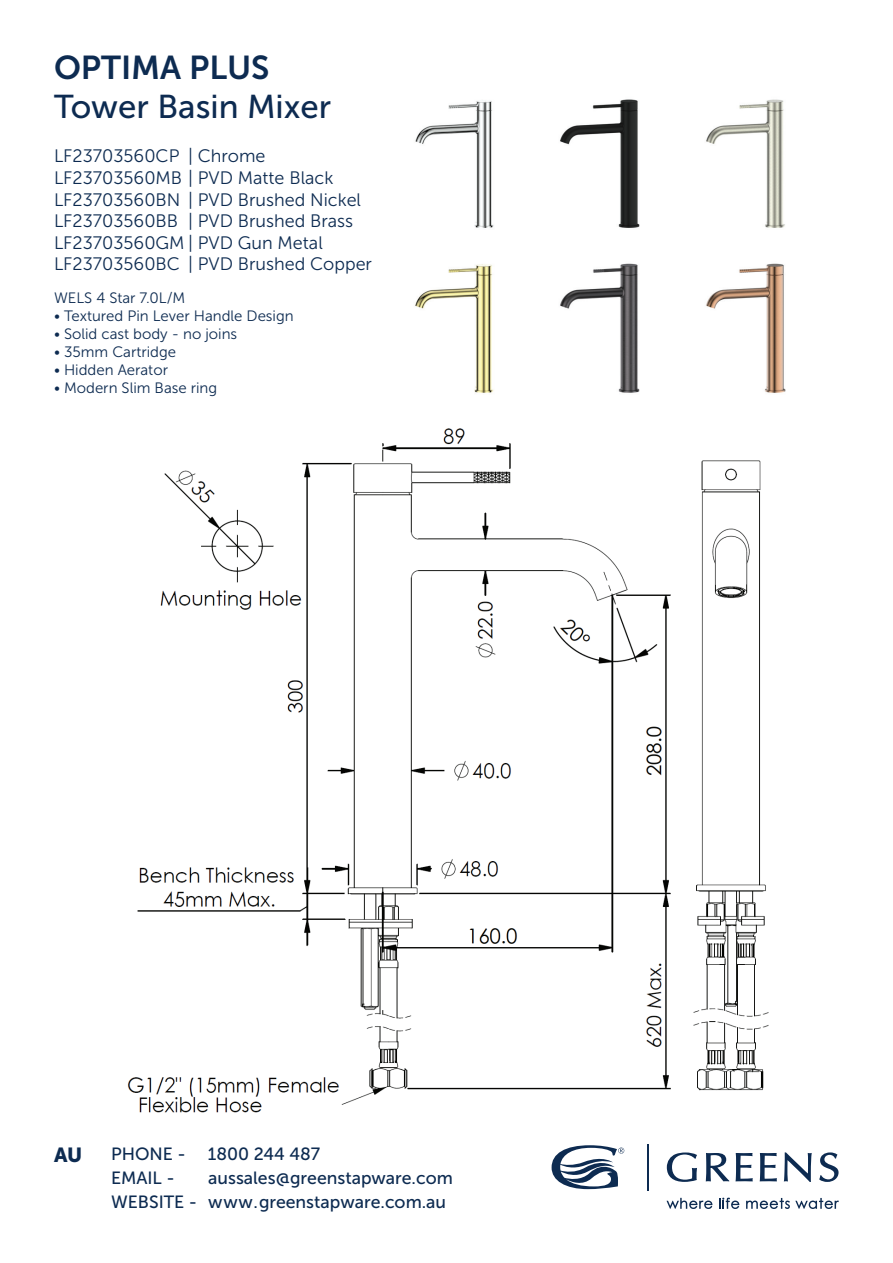
<style>
.page{position:relative;width:893px;height:1263px;background:#fff}
.page>*{position:absolute;margin:0;border:0;box-sizing:border-box;transform-origin:0 0}
.t1{font:33px "Museo Sans 500";color:#0d2b51}
.t2{font:33px "Museo Sans 700";color:#0d2b51}
.t3{font:20.25px "Museo Sans 900";color:#0d2b51}
.t4{font:18px/21.6px "Museo Sans 300";color:#0d2b51}
.t5{font:17.7px/24.2px "Museo Sans 500";color:#0d2b51}
.t6{font:15px "Museo Sans 300";color:#0d2b51}
</style>
<div class="page">
<svg style="left:667px;top:1152px;width:30px;height:30px"></svg>
<svg style="left:706px;top:1153px;width:23px;height:28px"></svg>
<svg style="left:735px;top:1153px;width:18px;height:28px"></svg>
<svg style="left:760px;top:1153px;width:17px;height:28px"></svg>
<svg style="left:784px;top:1152px;width:28px;height:30px"></svg>
<svg style="left:819px;top:1152px;width:19px;height:30px"></svg>
<svg style="left:552px;top:1145px;width:72px;height:44px"></svg>
<svg style="left:666px;top:1198px;width:46px;height:11px"></svg>
<svg style="left:719px;top:1197px;width:20px;height:12px"></svg>
<svg style="left:746px;top:1198px;width:93px;height:11px"></svg>
<hr style="left:647px;top:1144px;width:1px;height:46px;background:#0d2b51">
<img style="left:415px;top:264px;width:79px;height:129px">
<img style="left:415px;top:100px;width:79px;height:128px">
<img style="left:560px;top:263px;width:80px;height:130px">
<img style="left:560px;top:99px;width:80px;height:129px">
<img style="left:706px;top:263px;width:80px;height:130px">
<img style="left:706px;top:99px;width:79px;height:129px">
<img style="left:127px;top:428px;width:642px;height:685px">
<h1 class="t2" style="left:54px;top:49px;width:217px">OPTIMA PLUS</h1>
<h1 class="t1" style="left:54px;top:89px;width:279px">Tower Basin Mixer</h1>
<p class="t4" style="left:54px;top:146px;width:320px">LF23703560CP<br>LF23703560MB | PVD Matte Black<br>LF23703560BN | PVD Brushed Nickel<br>LF23703560BB<br>LF23703560GM | PVD Gun Metal<br>LF23703560BC | PVD Brushed Copper</p>
<p class="t6" style="left:54px;top:290px;width:133px">WELS 4 Star 7.0L/M</p>
<p class="t6" style="left:54px;top:308px;width:241px">• Textured Pin Lever Handle Design</p>
<p class="t6" style="left:54px;top:326px;width:185px">• Solid cast body - no joins</p>
<p class="t6" style="left:54px;top:344px;width:124px">• 35mm Cartridge</p>
<p class="t6" style="left:54px;top:362px;width:115px">• Hidden Aerator</p>
<p class="t6" style="left:54px;top:380px;width:165px">• Modern Slim Base ring</p>
<p class="t4" style="left:188px;top:146px;width:79px">| Chrome</p>
<p class="t4" style="left:188px;top:210px;width:167px">| PVD Brushed Brass</p>
<p class="t3" style="left:54px;top:1143px;width:30px">AU</p>
<p class="t5" style="left:111px;top:1142px;width:211px">PHONE - 1800 244 487<br>EMAIL -</p>
<p class="t5" style="left:111px;top:1166px;width:343px;text-indent:97px">aussales@greenstapware.com<br>WEBSITE - www.greenstapware.com.au</p>
</div>
